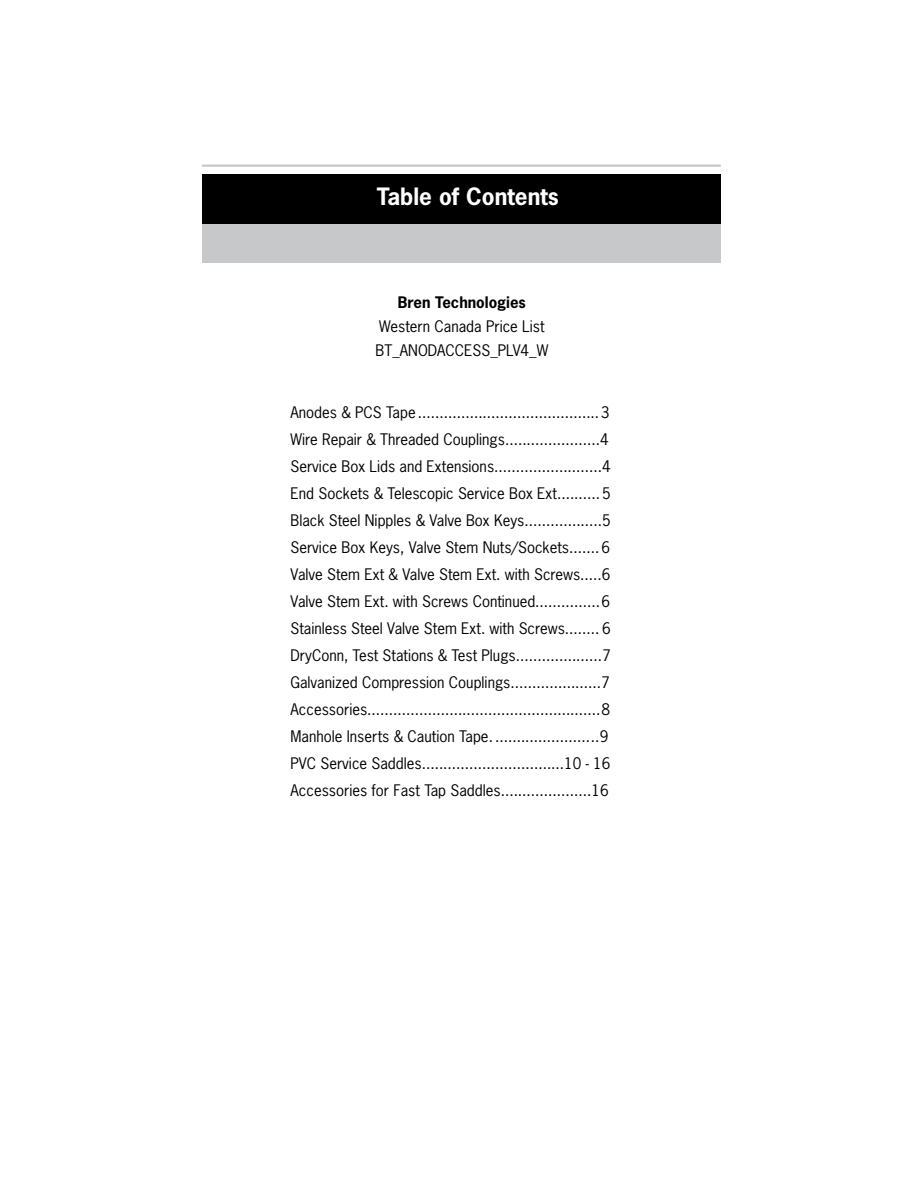
<style>
.page{position:relative;width:918px;height:1188px;background:#fff}
.page>*{position:absolute;margin:0;border:0;box-sizing:border-box;transform-origin:0 0}
.t1{font:700 22.5px "News Gothic";color:#fff}
.t2{font:15px/27px "News Gothic";color:#000}
.t3{font:700 15px "News Gothic";color:#000}
</style>
<div class="page">
<div style="left:202px;top:215px;width:519px;height:48px;background:#c7c8ca"></div>
<div style="left:202px;top:174px;width:519px;height:50px;background:#000"></div>
<hr style="left:202px;top:165px;width:519px;height:2px;background:#c7c8ca">
<h1 class="t1" style="left:377px;top:182px;width:184px">Table of Contents</h1>
<p class="t3" style="left:398px;top:292px;width:129px">Bren Technologies</p>
<p class="t2" style="left:376px;top:314px;width:174px;line-height:24px">Western Canada Price List<br>BT_ANODACCESS_PLV4_W</p>
<p class="t2" style="left:291px;top:399px;width:322px">Anodes &amp; PCS Tape..........................................3<br>Wire Repair &amp; Threaded Couplings......................4<br>Service Box Lids and Extensions.........................4<br>End Sockets &amp; Telescopic Service Box Ext..........5<br>Black Steel Nipples &amp; Valve Box Keys..................5<br>Service Box Keys, Valve Stem Nuts/Sockets.......6<br>Valve Stem Ext &amp; Valve Stem Ext. with Screws.....6<br>Valve Stem Ext. with Screws Continued...............6<br>Stainless Steel Valve Stem Ext. with Screws........ 6<br>DryConn, Test Stations &amp; Test Plugs....................7<br>Galvanized Compression Couplings.....................7<br>Accessories......................................................8<br>Manhole Inserts &amp; Caution Tape.........................9<br>PVC Service Saddles.................................10 - 16<br>Accessories for Fast Tap Saddles.....................16</p>
</div>
